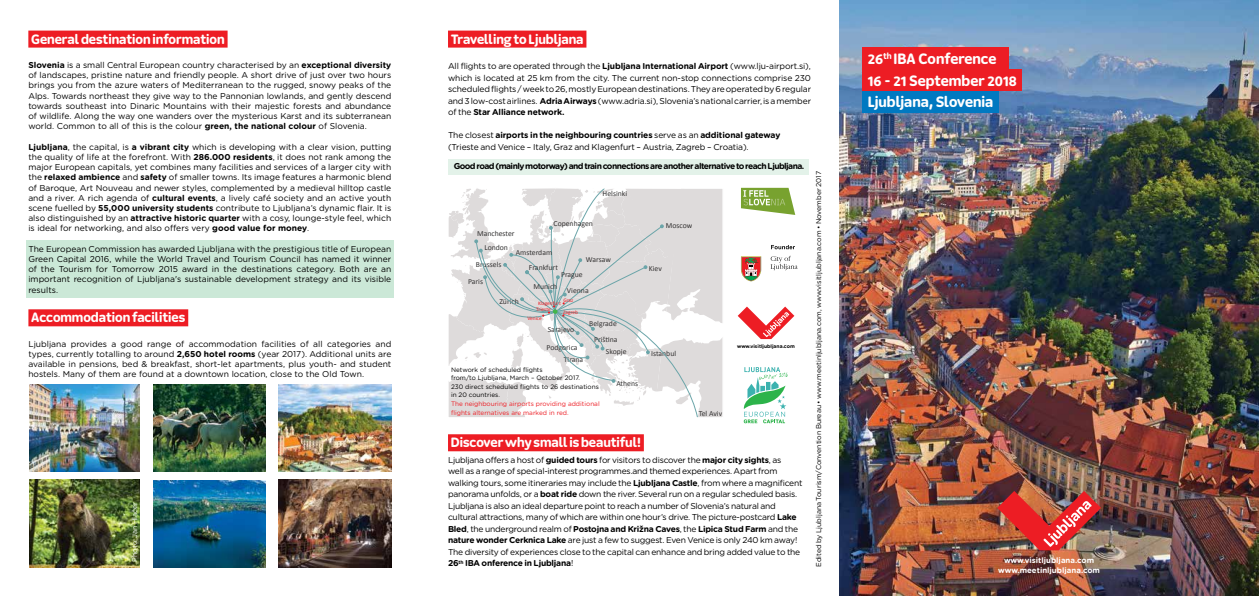
<style>
.page{position:relative;width:1259px;height:596px;background:#fff}
.page>*{position:absolute;margin:0;border:0;box-sizing:border-box;transform-origin:0 0}
.t1{font:700 14.9px "Ljubljana";color:#fff}
.t2{font:700 13.5px "Ljubljana";letter-spacing:-.005em;color:#fff}
.t3{font:8.5px/10.2px "Gotham Rounded";letter-spacing:-.025em;color:#000;text-align:justify}
.t4{font:700 8.5px "Gotham Rounded";letter-spacing:-.065em;color:#000}
.t5{font:700 7.8px/10.2px "Gotham Rounded";color:#fff;text-align:center}
.t6{font:7.7px "Calibri";color:#343333}
.t7{font:7px "Gotham Rounded";letter-spacing:-.005em;color:#000}
.t8{font:7px "Gotham Rounded";letter-spacing:-.005em;color:#fff}
.t9{font:6.4px/8.5px "Gotham Rounded";color:#000}
.t10{font:6.4px/8.5px "Gotham Rounded";color:#ed1d24}
.t11{font:5.4px/9.1px "Calibri";color:#ed1d24}
.t12{font:700 5px "Gotham Rounded";color:#000}
.s1{font-weight:700}
</style>
<div class="page">
<div style="left:26px;top:240px;width:367px;height:57px;background:#cbe8d7"></div>
<div style="left:448px;top:159px;width:360px;height:15px;background:#e3f2e9"></div>
<div style="left:448px;top:31px;width:138px;height:17px;background:#ed1d24"></div>
<img style="left:839px;top:0;width:420px;height:595px">
<img style="left:997px;top:490px;width:104px;height:60px">
<div style="left:28px;top:31px;width:200px;height:17px;background:#ed1d24"></div>
<div style="left:28px;top:309px;width:160px;height:17px;background:#ed1d24"></div>
<svg style="left:450px;top:190px;width:271px;height:225px"></svg>
<div style="left:448px;top:188px;width:275px;height:229px;border:1px solid #fff"></div>
<div style="left:448px;top:434px;width:196px;height:17px;background:#ed1d24"></div>
<svg style="left:741px;top:188px;width:54px;height:27px"></svg>
<svg style="left:741px;top:256px;width:20px;height:25px"></svg>
<svg style="left:770px;top:256px;width:27px;height:14px"></svg>
<svg style="left:771px;top:245px;width:24px;height:4px"></svg>
<svg style="left:737px;top:306px;width:57px;height:33px"></svg>
<svg style="left:744px;top:367px;width:44px;height:56px"></svg>
<img style="left:29px;top:384px;width:110px;height:87px">
<img style="left:29px;top:479px;width:110px;height:87px">
<img style="left:278px;top:384px;width:113px;height:87px">
<img style="left:153px;top:480px;width:113px;height:87px">
<img style="left:278px;top:479px;width:113px;height:87px">
<img style="left:153px;top:384px;width:113px;height:87px">
<div style="left:862px;top:91px;width:136px;height:21px;background:#0079c1"></div>
<div style="left:862px;top:69px;width:160px;height:22px;background:#ed1d24"></div>
<div style="left:862px;top:48px;width:146px;height:21px;background:#ed1d24"></div>
<h2 class="t2" style="left:31px;top:30px;width:195px">General destination information</h2>
<p class="t3" style="left:28px;top:59px;width:364px"><span class="s1">Slovenia</span> is a small Central European country characterised by an <span class="s1">exceptional diversity </span>of landscapes, pristine nature and friendly people. A short drive of just over two hours brings you from the azure waters of Mediterranean to the rugged, snowy peaks of the Alps. Towards northeast they give way to the Pannonian lowlands, and gently descend towards southeast into Dinaric Mountains with their majestic forests and abundance of wildlife. Along the way one wanders over the mysterious Karst and its subterranean world. Common to all of this is the colour <span class="s1">green, the national colour</span> of Slovenia.</p>
<p class="t3" style="left:28px;top:141px;width:364px"><span class="s1">Ljubljana</span>, the capital, is <span class="s1">a vibrant city</span> which is developing with a clear vision, putting the quality of life at the forefront. With <span class="s1">286.000 residents</span>, it does not rank among the major European capitals, yet combines many facilities and services of a larger city with the <span class="s1">relaxed ambience</span> and <span class="s1">safety</span> of smaller towns. Its image features a harmonic blend of Baroque, Art Nouveau and newer styles, complemented by a medieval hilltop castle and a river. A rich agenda of <span class="s1">cultural events</span>, a lively café society and an active youth scene fuelled by <span class="s1">55,000 university students</span> contribute to Ljubljana’s dynamic flair. It is also distinguished by an <span class="s1">attractive historic quarter</span> with a cosy, lounge-style feel, which is ideal for networking, and also offers very <span class="s1">good value for money</span>.</p>
<p class="t3" style="left:28px;top:243px;width:364px">The European Commission has awarded Ljubljana with the prestigious title of European Green Capital 2016, while the World Travel and Tourism Council has named it winner of the Tourism for Tomorrow 2015 award in the destinations category. Both are an important recognition of Ljubljana's sustainable development strategy and its visible results.</p>
<h2 class="t2" style="left:31px;top:308px;width:155px">Accommodation facilities</h2>
<p class="t3" style="left:28px;top:338px;width:364px">Ljubljana provides a good range of accommodation facilities of all categories and types, currently totalling to around <span class="s1">2,650 hotel rooms</span> (year 2017). Additional units are available in pensions, bed &amp; breakfast, short-let apartments, plus youth- and student hostels. Many of them are found at a downtown location, close to the Old Town.</p>
<p class="t8" style="left:130px;top:561px;width:61px;rotate:-90deg">Photo: Jan Hlačer</p>
<h2 class="t2" style="left:451px;top:30px;width:134px">Travelling to Ljubljana</h2>
<p class="t3" style="left:448px;top:60px;width:365px;line-height:11.5px">All flights to are operated through the <span class="s1">Ljubljana International Airport</span> (www.lju-airport.si), which is located at 25 km from the city. The current non-stop connections comprise 230 scheduled flights / week to 26, mostly European destinations. They are operated by 6 regular and 3 low-cost airlines. <span class="s1">Adria Airways</span> (www.adria.si), Slovenia’s national carrier, is a member of the <span class="s1">Star Alliance network.</span></p>
<p class="t3" style="left:448px;top:129px;width:334px;line-height:11.5px">The closest <span class="s1">airports in the neighbouring countries</span> serve as an <span class="s1">additional gateway </span>(Trieste and Venice – Italy, Graz and Klagenfurt – Austria, Zagreb – Croatia).</p>
<p class="t4" style="left:454px;top:160px;width:352px">Good road (mainly motorway) and train connections are another alternative to reach Ljubljana.</p>
<p class="t7" style="left:814px;top:566px;width:397px;rotate:-90deg">Edited by Ljubljana Tourism/Convention Bureau • www.meetinljubljana.com, www.visitljubljana.com • November 2017</p>
<p class="t6" style="left:602px;top:188px;width:26px">Helsinki</p>
<p class="t6" style="left:553px;top:218px;width:41px">Copenhagen</p>
<p class="t6" style="left:666px;top:220px;width:28px">Moscow</p>
<p class="t6" style="left:477px;top:228px;width:39px">Manchester</p>
<p class="t6" style="left:484px;top:243px;width:25px">London</p>
<p class="t6" style="left:516px;top:247px;width:38px">Amsterdam</p>
<p class="t6" style="left:586px;top:254px;width:27px">Warsaw</p>
<p class="t6" style="left:476px;top:259px;width:27px">Brussels</p>
<p class="t6" style="left:529px;top:262px;width:31px">Frankfurt</p>
<p class="t6" style="left:649px;top:263px;width:15px">Kiev</p>
<p class="t6" style="left:561px;top:270px;width:23px">Prague</p>
<p class="t6" style="left:468px;top:276px;width:16px">Paris</p>
<p class="t6" style="left:533px;top:281px;width:25px">Munich</p>
<p class="t6" style="left:567px;top:285px;width:23px">Vienna</p>
<p class="t11" style="left:563px;top:295px;width:11px">Graz</p>
<p class="t6" style="left:499px;top:296px;width:21px">Zürich</p>
<p class="t11" style="left:538px;top:298px;width:24px">Klagenfurt</p>
<p class="t11" style="left:527px;top:304px;width:25px;text-indent:9px">Trieste<br>Venice</p>
<p class="t11" style="left:563px;top:307px;width:16px">Zagreb</p>
<p class="t6" style="left:589px;top:318px;width:29px">Belgrade</p>
<p class="t6" style="left:548px;top:324px;width:28px">Sarajevo</p>
<p class="t6" style="left:594px;top:334px;width:25px">Priština</p>
<p class="t12" style="left:737px;top:342px;width:59px">www.visitljubljana.com</p>
<p class="t6" style="left:546px;top:342px;width:32px">Podgorica</p>
<p class="t6" style="left:606px;top:346px;width:22px">Skopje</p>
<p class="t6" style="left:651px;top:348px;width:26px">Istanbul</p>
<p class="t6" style="left:564px;top:354px;width:21px">Tirana</p>
<p class="t9" style="left:451px;top:365px;width:149px">Network of scheduled flights<br>from/to Ljubljana, March – October 2017.<br>230 direct scheduled flights to 26 destinations in 20 countries.</p>
<p class="t10" style="left:451px;top:399px;width:150px">The neighbouring airports providing additional flights alternatives are marked in red.</p>
<p class="t6" style="left:616px;top:378px;width:23px">Athens</p>
<p class="t6" style="left:698px;top:408px;width:25px">Tel Aviv</p>
<h2 class="t2" style="left:451px;top:433px;width:192px">Discover why small is beautiful!</h2>
<p class="t3" style="left:448px;top:453px;width:356px;line-height:11.5px;text-align:left">Ljubljana offers a host of <span class="s1">guided tours</span> for visitors to discover the <span class="s1">major city sights</span>, as<br>well as a range of special-interest programmes.and themed experiences. Apart from walking tours, some itineraries may include the <span class="s1">Ljubljana Castle</span>, from where a magnificent panorama unfolds, or a <span class="s1">boat ride</span> down the river. Several run on a regular scheduled basis.<br>Ljubljana is also an ideal departure point to reach a number of Slovenia’s natural and cultural attractions, many of which are within one hour’s drive. The picture-postcard <span class="s1">Lake Bled</span>, the underground realm of <span class="s1">Postojna and Križna Caves</span>, the <span class="s1">Lipica Stud Farm</span> and the <span class="s1">nature wonder Cerknica Lake</span> are just a few to suggest. Even Venice is only 240 km away!<br>The diversity of experiences close to the capital can enhance and bring added value to the <span class="s1">26</span><sup>th</sup> <span class="s1">IBA onference in Ljubljana</span>!</p>
<h1 class="t1" style="left:867px;top:49px;width:130px">26<sup>th</sup> IBA Conference</h1>
<h1 class="t1" style="left:867px;top:70px;width:151px">16 - 21 September 2018</h1>
<h1 class="t1" style="left:867px;top:92px;width:127px">Ljubljana, Slovenia</h1>
<p class="t5" style="left:998px;top:554px;width:103px">www.visitljubljana.com www.meetinljubljana.com</p>
</div>
